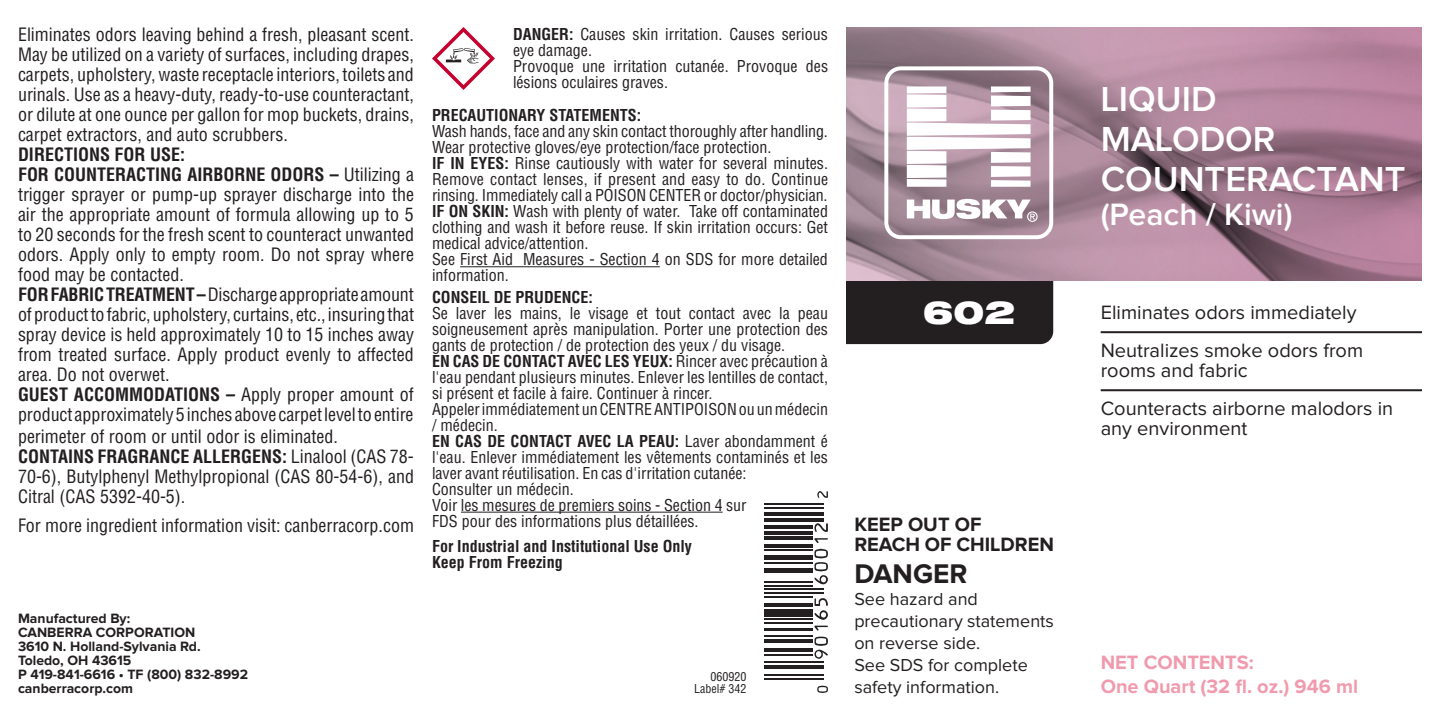
<style>
.page{position:relative;width:1440px;height:720px;background:#fff}
.page>*{position:absolute;margin:0;border:0;box-sizing:border-box;transform-origin:0 0}
.t1{font:600 36px "Proxima Nova";color:#fff}
.t2{font:600 32px "Proxima Nova";color:#fff}
.t3{font:900 expanded 32px "Helvetica Neue";color:#fff}
.t4{font:700 28px "Proxima Nova";color:#231f20}
.t5{font:20px/20px "Proxima Nova";color:#231f20}
.t6{font:700 20px "Proxima Nova";color:#f09bad}
.t7{font:700 20px "Proxima Nova";color:#231f20}
.t8{font:condensed 18px/20px "Helvetica";color:#231f20;text-align:justify}
.t9{font:18px/22px "Proxima Nova";color:#231f20}
.t10{font:700 condensed 18px "Helvetica";color:#231f20}
.t11{font:condensed 16px/16px "Helvetica";color:#231f20}
.t12{font:700 condensed 16px "Helvetica";color:#231f20}
.t13{font:700 14px/14px "Proxima Nova";color:#231f20}
.t14{font:condensed 12px "Helvetica";color:#231f20}
.s1{font-weight:700}
</style>
<div class="page">
<div style="left:846px;top:280px;width:207px;height:64px;background:#231f20"></div>
<svg style="left:846px;top:27px;width:576px;height:253px;background:#a88195"></svg>
<svg style="left:884px;top:66px;width:169px;height:173px"></svg>
<hr style="left:765px;top:678px;width:59px;height:1px;background:#231f20">
<hr style="left:765px;top:675px;width:59px;height:1px;background:#231f20">
<hr style="left:765px;top:665px;width:59px;height:3px;background:#231f20">
<hr style="left:765px;top:661px;width:59px;height:2px;background:#231f20">
<hr style="left:765px;top:654px;width:48px;height:1px;background:#231f20">
<hr style="left:765px;top:648px;width:48px;height:4px;background:#231f20">
<hr style="left:765px;top:639px;width:48px;height:3px;background:#231f20">
<hr style="left:765px;top:635px;width:48px;height:2px;background:#231f20">
<hr style="left:765px;top:628px;width:48px;height:3px;background:#231f20">
<hr style="left:765px;top:622px;width:48px;height:2px;background:#231f20">
<hr style="left:765px;top:618px;width:48px;height:2px;background:#231f20">
<div style="left:765px;top:609px;width:48px;height:8px;background:#231f20"></div>
<hr style="left:765px;top:604px;width:48px;height:3px;background:#231f20">
<hr style="left:765px;top:596px;width:48px;height:2px;background:#231f20">
<hr style="left:765px;top:592px;width:59px;height:2px;background:#231f20">
<hr style="left:765px;top:589px;width:59px;height:1px;background:#231f20">
<hr style="left:765px;top:585px;width:48px;height:2px;background:#231f20">
<hr style="left:765px;top:581px;width:48px;height:2px;background:#231f20">
<div style="left:765px;top:568px;width:48px;height:5px;background:#231f20"></div>
<hr style="left:765px;top:563px;width:48px;height:1px;background:#231f20">
<div style="left:765px;top:555px;width:48px;height:5px;background:#231f20"></div>
<hr style="left:765px;top:550px;width:48px;height:1px;background:#231f20">
<hr style="left:765px;top:544px;width:48px;height:3px;background:#231f20">
<hr style="left:765px;top:537px;width:48px;height:3px;background:#231f20">
<hr style="left:765px;top:531px;width:48px;height:3px;background:#231f20">
<hr style="left:765px;top:525px;width:48px;height:4px;background:#231f20">
<hr style="left:765px;top:518px;width:59px;height:3px;background:#231f20">
<hr style="left:765px;top:512px;width:59px;height:4px;background:#231f20">
<hr style="left:765px;top:507px;width:59px;height:1px;background:#231f20">
<hr style="left:765px;top:503px;width:59px;height:2px;background:#231f20">
<svg style="left:817px;top:686px;width:11px;height:7px"></svg>
<svg style="left:814px;top:626px;width:14px;height:33px"></svg>
<svg style="left:814px;top:598px;width:14px;height:22px"></svg>
<svg style="left:814px;top:549px;width:14px;height:35px"></svg>
<svg style="left:814px;top:538px;width:14px;height:5px"></svg>
<svg style="left:814px;top:523px;width:14px;height:9px"></svg>
<svg style="left:817px;top:491px;width:11px;height:7px"></svg>
<hr style="left:461px;top:512px;width:262px;height:1px;background:#231f20">
<hr style="left:460px;top:266px;width:200px;height:1px;background:#231f20">
<svg style="left:432px;top:27px;width:63px;height:63px"></svg>
<hr style="left:1101px;top:331px;width:321px;height:2px;background:#231f20">
<hr style="left:1101px;top:389px;width:321px;height:2px;background:#231f20">
<p class="t8" style="left:18px;top:25px;width:398px">Eliminates odors leaving behind a fresh, pleasant scent.<br>May be utilized on a variety of surfaces, including drapes, carpets, upholstery, waste receptacle interiors, toilets and urinals. Use as a heavy-duty, ready-to-use counteractant, or dilute at one ounce per gallon for mop buckets, drains, carpet extractors, and auto scrubbers.</p>
<p class="t10" style="left:18px;top:144px;width:169px">DIRECTIONS FOR USE:</p>
<p class="t8" style="left:18px;top:165px;width:398px"><span class="s1">FOR COUNTERACTING AIRBORNE ODORS –</span> Utilizing a trigger sprayer or pump-up sprayer discharge into the air the appropriate amount of formula allowing up to 5 to 20 seconds for the fresh scent to counteract unwanted odors. Apply only to empty room. Do not spray where food may be contacted.</p>
<p class="t8" style="left:18px;top:285px;width:398px"><span class="s1">FOR FABRIC TREATMENT –</span> Discharge appropriate amount of product to fabric, upholstery, curtains, etc., insuring that spray device is held approximately 10 to 15 inches away from treated surface. Apply product evenly to affected area. Do not overwet.</p>
<p class="t8" style="left:18px;top:384px;width:398px;line-height:20.8px"><span class="s1">GUEST ACCOMMODATIONS –</span> Apply proper amount of product approximately 5 inches above carpet level to entire perimeter of room or until odor is eliminated.</p>
<p class="t8" style="left:18px;top:446px;width:398px"><span class="s1">CONTAINS FRAGRANCE ALLERGENS:</span> Linalool (CAS 78- 70-6), Butylphenyl Methylpropional (CAS 80-54-6), and Citral (CAS 5392-40-5).</p>
<p class="t8" style="left:18px;top:515px;width:398px">For more ingredient information visit: canberracorp.com</p>
<p class="t11" style="left:513px;top:26px;width:316px"><span class="s1">DANGER:</span> Causes skin irritation. Causes serious eye damage.</p>
<p class="t11" style="left:513px;top:58px;width:317px">Provoque une irritation cutanée. Provoque des lésions oculaires graves.</p>
<p class="t12" style="left:432px;top:105px;width:211px">PRECAUTIONARY STATEMENTS:</p>
<p class="t11" style="left:432px;top:123px;width:397px">Wash hands, face and any skin contact thoroughly after handling.<br>Wear protective gloves/eye protection/face protection.</p>
<p class="t11" style="left:432px;top:155px;width:398px;text-align:justify"><span class="s1">IF IN EYES:</span> Rinse cautiously with water for several minutes.<br>Remove contact lenses, if present and easy to do. Continue rinsing. Immediately call a POISON CENTER or doctor/physician.</p>
<p class="t11" style="left:432px;top:203px;width:398px;text-align:justify"><span class="s1">IF ON SKIN:</span> Wash with plenty of water. Take off contaminated clothing and wash it before reuse. If skin irritation occurs: Get medical advice/attention.</p>
<p class="t11" style="left:432px;top:251px;width:397px">See First Aid Measures - Section 4 on SDS for more detailed information.</p>
<p class="t12" style="left:432px;top:287px;width:162px">CONSEIL DE PRUDENCE:</p>
<p class="t11" style="left:432px;top:305px;width:398px;text-align:justify">Se laver les mains, le visage et tout contact avec la peau soigneusement après manipulation. Porter une protection des gants de protection / de protection des yeux / du visage.</p>
<p class="t11" style="left:432px;top:353px;width:398px;text-align:justify"><span class="s1">EN CAS DE CONTACT AVEC LES YEUX:</span> Rincer avec précaution à l'eau pendant plusieurs minutes. Enlever les lentilles de contact, si présent et facile à faire. Continuer à rincer.</p>
<p class="t11" style="left:432px;top:401px;width:398px">Appeler immédiatement un CENTRE ANTIPOISON ou un médecin / médecin.</p>
<p class="t11" style="left:432px;top:433px;width:397px"><span class="s1">EN CAS DE CONTACT AVEC LA PEAU:</span> Laver abondamment é l'eau. Enlever immédiatement les vêtements contaminés et les laver avant réutilisation. En cas d'irritation cutanée:<br>Consulter un médecin.</p>
<p class="t11" style="left:432px;top:497px;width:316px">Voir les mesures de premiers soins - Section 4 sur<br>FDS pour des informations plus détaillées.</p>
<p class="t12" style="left:432px;top:536px;width:261px">For Industrial and Institutional Use Only</p>
<p class="t12" style="left:432px;top:552px;width:132px">Keep From Freezing</p>
<p class="t13" style="left:18px;top:612px;width:114px">Manufactured By:</p>
<p class="t13" style="left:18px;top:626px;width:179px">CANBERRA CORPORATION</p>
<p class="t13" style="left:18px;top:640px;width:184px">3610 N. Holland-Sylvania Rd.</p>
<p class="t13" style="left:18px;top:654px;width:115px">Toledo, OH 43615</p>
<p class="t13" style="left:18px;top:668px;width:232px">P 419-841-6616 • TF (800) 832-8992 canberracorp.com</p>
<p class="t14" style="left:711px;top:669px;width:37px">060920</p>
<p class="t14" style="left:694px;top:681px;width:54px">Label# 342</p>
<p class="t3" style="left:923px;top:291px;width:94px">602</p>
<p class="t1" style="left:1101px;top:82px;width:117px">LIQUID</p>
<p class="t1" style="left:1101px;top:122px;width:176px">MALODOR</p>
<p class="t1" style="left:1101px;top:162px;width:306px">COUNTERACTANT</p>
<p class="t2" style="left:1101px;top:200px;width:193px">(Peach / Kiwi)</p>
<p class="t5" style="left:1101px;top:304px;width:257px">Eliminates odors immediately</p>
<p class="t5" style="left:1101px;top:342px;width:264px">Neutralizes smoke odors from rooms and fabric</p>
<p class="t5" style="left:1101px;top:400px;width:294px">Counteracts airborne malodors in any environment</p>
<p class="t7" style="left:854px;top:515px;width:129px">KEEP OUT OF</p>
<p class="t7" style="left:854px;top:535px;width:201px">REACH OF CHILDREN</p>
<p class="t4" style="left:854px;top:561px;width:115px">DANGER</p>
<p class="t9" style="left:854px;top:589px;width:201px">See hazard and precautionary statements on reverse side.</p>
<p class="t9" style="left:854px;top:655px;width:175px">See SDS for complete safety information.</p>
<p class="t6" style="left:1101px;top:653px;width:154px">NET CONTENTS:</p>
<p class="t6" style="left:1101px;top:677px;width:259px">One Quart (32 fl. oz.) 946 ml</p>
</div>
